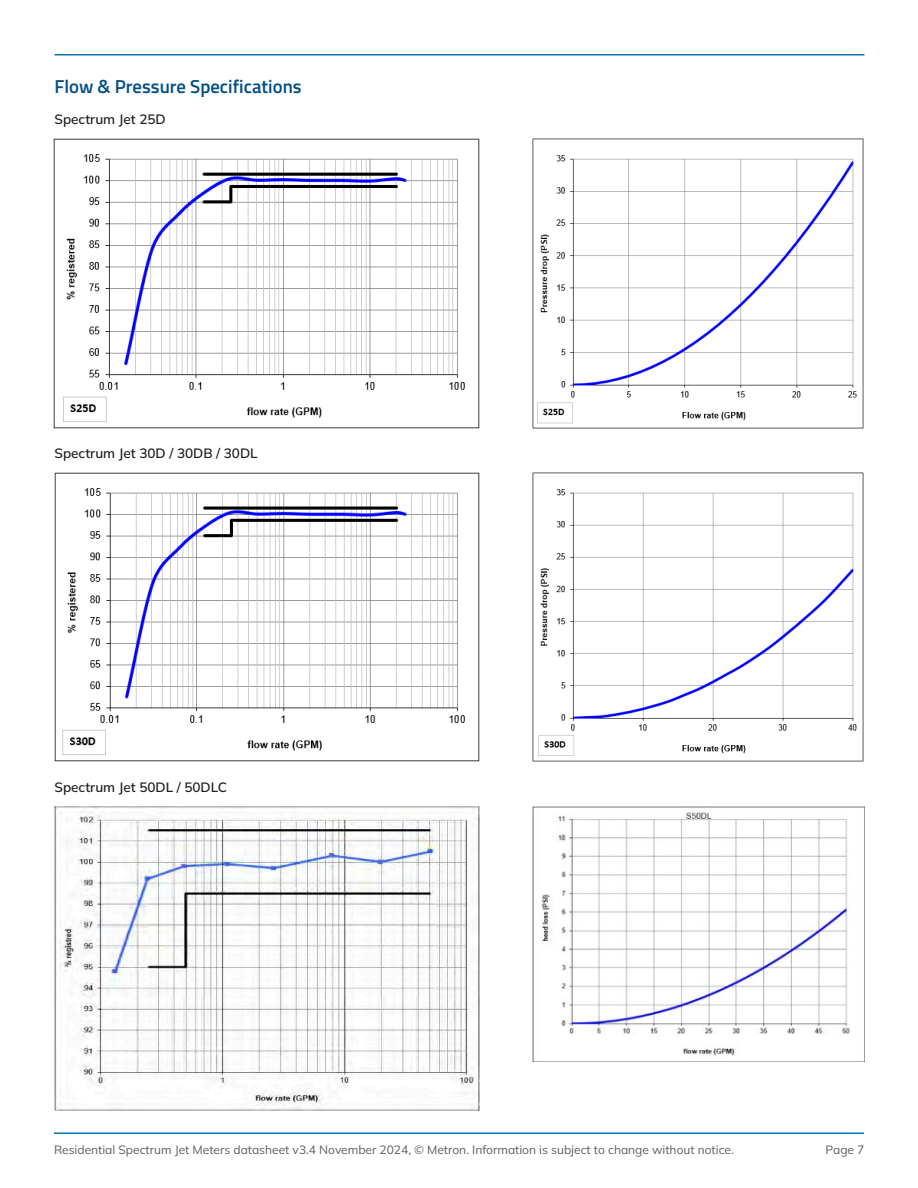
<style>
.page{position:relative;width:918px;height:1188px;background:#fff}
.page>*{position:absolute;margin:0;border:0;box-sizing:border-box;transform-origin:0 0}
.Metron_Header_3_blue{font:600 18.75px "Titillium Web";color:#004f85}
.Metron_Body_9pt{font:600 13.5px "Mulish";color:#231f20}
.t1{font:12px "Mulish";color:#5e5e5e}
</style>
<div class="page">
<hr style="left:54px;top:1132px;width:810px;height:2px;background:#0974b7">
<hr style="left:54px;top:54px;width:810px;height:2px;background:#0974b7">
<img style="left:54px;top:807px;width:426px;height:304px">
<img style="left:54px;top:473px;width:426px;height:288px">
<img style="left:54px;top:139px;width:426px;height:289px">
<img style="left:533px;top:139px;width:331px;height:289px">
<img style="left:533px;top:473px;width:331px;height:289px">
<img style="left:533px;top:807px;width:331px;height:255px">
<p class="Metron_Header_3_blue" style="left:54px;top:73px;width:249px">Flow &amp; Pressure Specifications</p>
<p class="Metron_Body_9pt" style="left:54px;top:110px;width:113px">Spectrum Jet 25D</p>
<p class="Metron_Body_9pt" style="left:54px;top:444px;width:205px">Spectrum Jet 30D / 30DB / 30DL</p>
<p class="Metron_Body_9pt" style="left:54px;top:778px;width:174px">Spectrum Jet 50DL / 50DLC</p>
<p class="t1" style="left:54px;top:1141px;width:681px">Residential Spectrum Jet Meters datasheet v3.4 November 2024, © Metron. Information is subject to change without notice.</p>
<p class="t1" style="left:826px;top:1141px;width:40px">Page 7</p>
</div>
